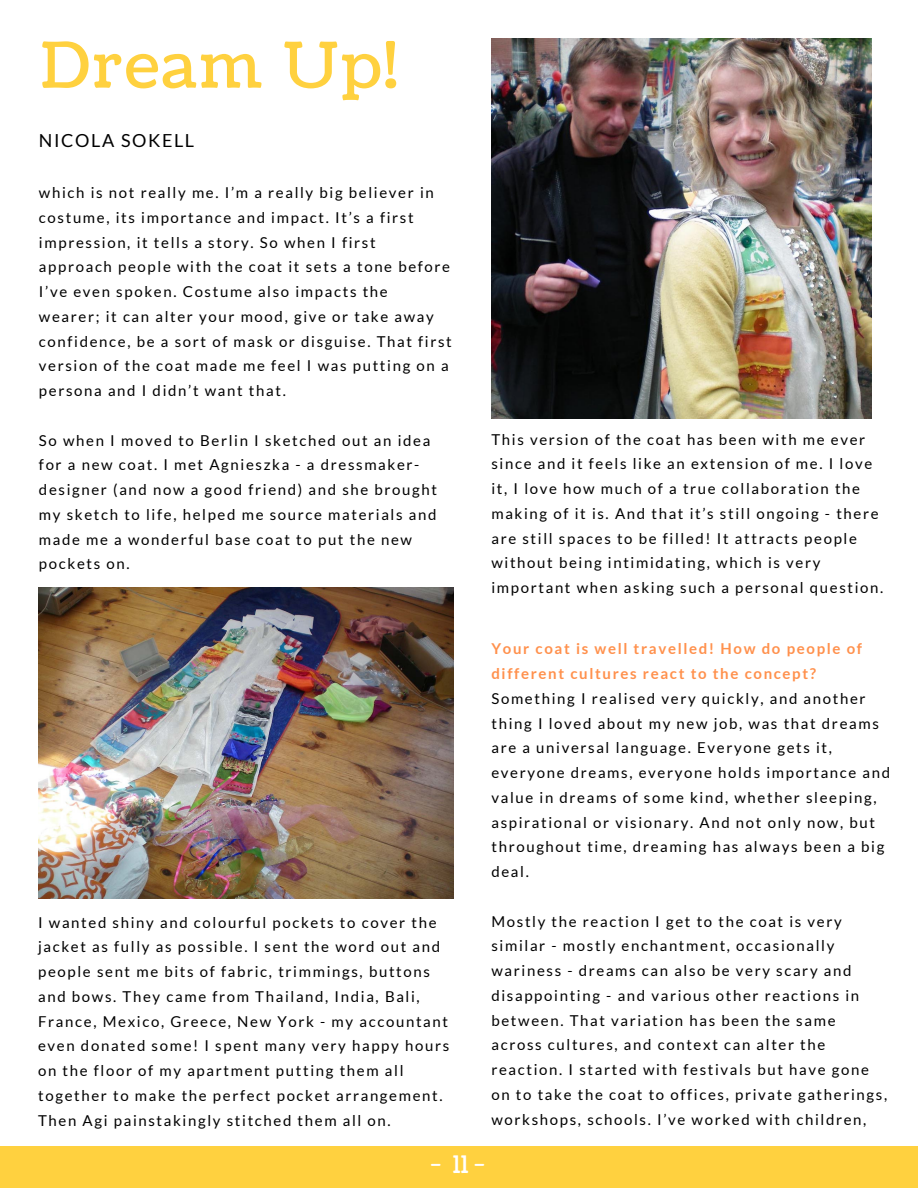
<style>
.page{position:relative;width:918px;height:1188px;background:#fff}
.page>*{position:absolute;margin:0;border:0;box-sizing:border-box;transform-origin:0 0}
.t1{font:63px "Coustard";letter-spacing:.04em;color:#ffd13f}
.t2{font:24px "Coustard";color:#fff}
.t3{font:18px "Lato";letter-spacing:.09em;color:#000}
.t4{font:15px/24.8px "Lato";letter-spacing:.11em;color:#000}
.t5{font:700 15px/24.8px "Lato";letter-spacing:.11em;color:#ff914d}
</style>
<div class="page">
<div style="left:0;top:1146px;width:918px;height:42px;background:#ffd13f"></div>
<img style="left:38px;top:587px;width:415px;height:312px">
<img style="left:491px;top:38px;width:381px;height:380px">
<p class="t1" style="left:40px;top:23px;width:358px">Dream Up!</p>
<p class="t3" style="left:39px;top:130px;width:157px">NICOLA SOKELL</p>
<p class="t4" style="left:39px;top:180px;width:414px">which is not really me. I’m a really big believer in costume, its importance and impact. It’s a first impression, it tells a story. So when I first approach people with the coat it sets a tone before I’ve even spoken. Costume also impacts the wearer; it can alter your mood, give or take away confidence, be a sort of mask or disguise. That first version of the coat made me feel I was putting on a persona and I didn’t want that.</p>
<p class="t4" style="left:39px;top:427px;width:400px">So when I moved to Berlin I sketched out an idea for a new coat. I met Agnieszka - a dressmaker&shy;designer (and now a good friend) and she brought my sketch to life, helped me source materials and made me a wonderful base coat to put the new pockets on.</p>
<p class="t4" style="left:38px;top:909px;width:413px">I wanted shiny and colourful pockets to cover the jacket as fully as possible. I sent the word out and people sent me bits of fabric, trimmings, buttons and bows. They came from Thailand, India, Bali, France, Mexico, Greece, New York - my accountant even donated some! I spent many very happy hours on the floor of my apartment putting them all together to make the perfect pocket arrangement.<br>Then Agi painstakingly stitched them all on.</p>
<p class="t4" style="left:491px;top:426px;width:393px">This version of the coat has been with me ever since and it feels like an extension of me. I love it, I love how much of a true collaboration the making of it is. And that it’s still ongoing - there are still spaces to be filled! It attracts people without being intimidating, which is very important when asking such a personal question.</p>
<p class="t5" style="left:491px;top:636px;width:372px">Your coat is well travelled! How do people of different cultures react to the concept?</p>
<p class="t4" style="left:491px;top:686px;width:400px">Something I realised very quickly, and another thing I loved about my new job, was that dreams are a universal language. Everyone gets it, everyone dreams, everyone holds importance and value in dreams of some kind, whether sleeping, aspirational or visionary. And not only now, but throughout time, dreaming has always been a big deal.</p>
<p class="t4" style="left:491px;top:908px;width:397px">Mostly the reaction I get to the coat is very similar - mostly enchantment, occasionally wariness - dreams can also be very scary and disappointing - and various other reactions in between. That variation has been the same across cultures, and context can alter the reaction. I started with festivals but have gone on to take the coat to offices, private gatherings, workshops, schools. I’ve worked with children,</p>
<p class="t2" style="left:431px;top:1148px;width:56px">- 11-</p>
</div>
